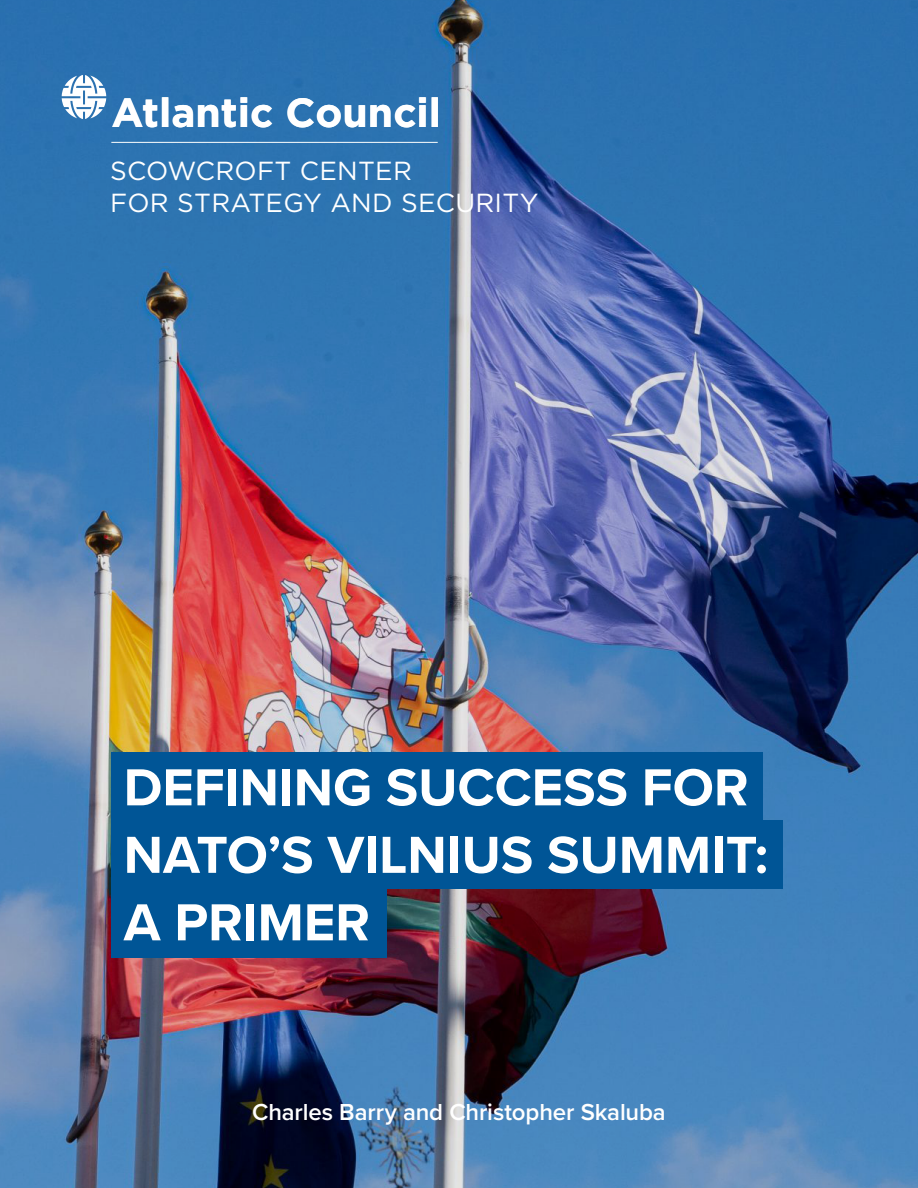
<style>
.page{position:relative;width:918px;height:1188px;background:#fff}
.page>*{position:absolute;margin:0;border:0;box-sizing:border-box;transform-origin:0 0}
.t1{font:700 54px/67.5px "Proxima Nova";color:#fff}
.t2{font:700 40.65px "Gotham";color:#fff}
.t3{font:26.1px/31.3px "Gotham";letter-spacing:.01em;color:#fff}
.t4{font:600 24px "Proxima Nova";letter-spacing:-.005em;color:#fff}
</style>
<div class="page">
<img style="left:0;top:0;width:918px;height:1188px">
<div style="left:111px;top:752px;width:652px;height:68px;background:#005596"></div>
<div style="left:111px;top:820px;width:672px;height:69px;background:#005596"></div>
<div style="left:111px;top:889px;width:276px;height:69px;background:#005596"></div>
<hr style="left:111px;top:142px;width:327px;height:1px;background:#fff">
<svg style="left:62px;top:75px;width:44px;height:44px"></svg>
<p class="t2" style="left:111px;top:86px;width:331px">Atlantic Council</p>
<p class="t3" style="left:110px;top:155px;width:430px">SCOWCROFT CENTER<br>FOR STRATEGY AND SECURITY</p>
<p class="t1" style="left:124px;top:752px;width:646px">DEFINING SUCCESS FOR<br>NATO’S VILNIUS SUMMIT:<br>A PRIMER</p>
<p class="t4" style="left:252px;top:1095px;width:415px">Charles Barry and Christopher Skaluba</p>
</div>
